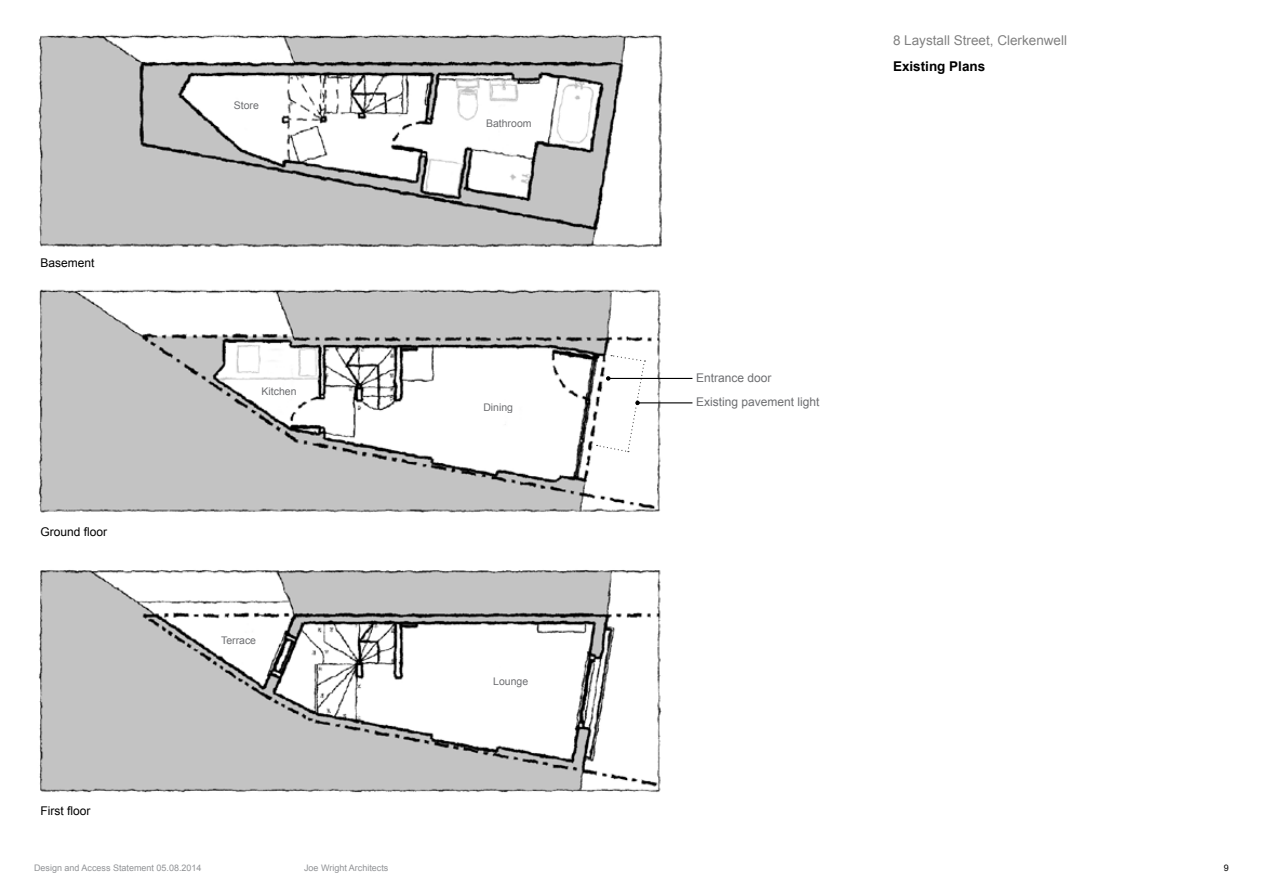
<style>
.page{position:relative;width:1263px;height:893px;background:#fff}
.page>*{position:absolute;margin:0;border:0;box-sizing:border-box;transform-origin:0 0}
.t1{font:13.5px "Arial";color:#000}
.t2{font:700 13.5px "Arial";color:#000}
.t3{font:12px/24.2px "Arial";color:#6d6e71}
.t4{font:12px "Arial";color:#000}
.t5{font:10.5px "Arial";color:#6d6e71}
.t6{font:9px "Arial";color:#919396}
.t7{font:9px "Arial";color:#000}
</style>
<div class="page">
<img style="left:38px;top:34px;width:625px;height:214px">
<img style="left:38px;top:289px;width:627px;height:224px">
<img style="left:39px;top:570px;width:623px;height:223px">
<hr style="left:637px;top:402px;width:55px;height:1px;background:#000">
<hr style="left:608px;top:378px;width:84px;height:1px;background:#000">
<svg style="left:597px;top:355px;width:48px;height:98px"></svg>
<h1 class="t1" style="left:893px;top:31px;width:176px">8 Laystall Street, Clerkenwell</h1>
<h2 class="t4" style="left:40px;top:255px;width:56px">Basement</h2>
<h2 class="t4" style="left:40px;top:524px;width:68px">Ground floor</h2>
<h2 class="t4" style="left:40px;top:803px;width:52px">First floor</h2>
<p class="t5" style="left:234px;top:98px;width:27px">Store</p>
<p class="t5" style="left:261px;top:384px;width:37px">Kitchen</p>
<p class="t5" style="left:221px;top:633px;width:37px">Terrace</p>
<p class="t5" style="left:486px;top:116px;width:47px">Bathroom</p>
<p class="t5" style="left:483px;top:401px;width:31px">Dining</p>
<p class="t5" style="left:493px;top:674px;width:37px">Lounge</p>
<h1 class="t2" style="left:893px;top:57px;width:94px">Existing Plans</h1>
<h2 class="t3" style="left:696px;top:366px;width:125px">Entrance door<br>Existing pavement light</h2>
<p class="t6" style="left:34px;top:862px;width:169px">Design and Access Statement 05.08.2014</p>
<p class="t6" style="left:304px;top:862px;width:86px">Joe Wright Architects</p>
<p class="t7" style="left:1224px;top:862px;width:7px">9</p>
</div>
